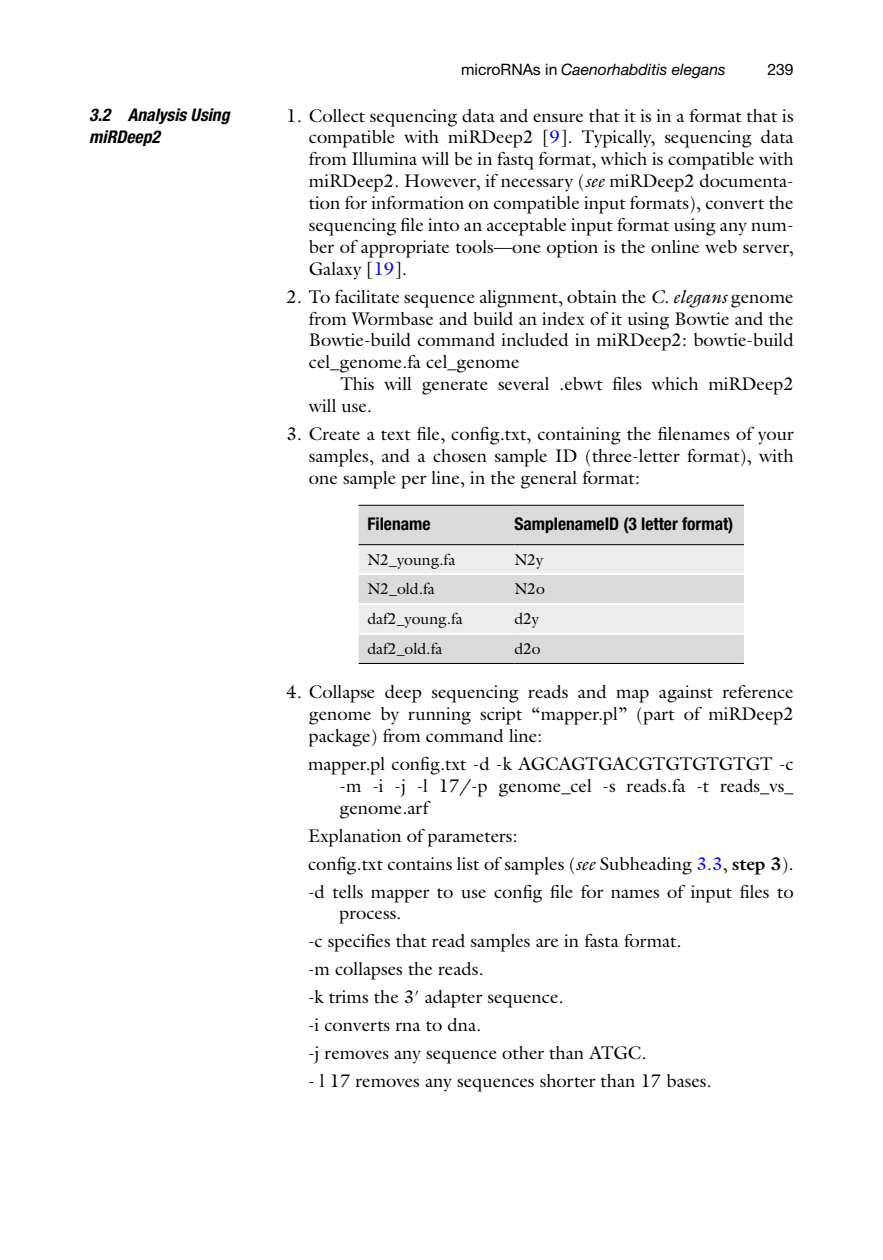
<style>
.page{position:relative;width:883px;height:1260px;background:#fff}
.page>*{position:absolute;margin:0;border:0;box-sizing:border-box;transform-origin:0 0}
.t1{font:18.38px/21.9px "Rwxclf Galliard";color:#000;text-align:justify}
.t2{font:700 condensed 17.5px "Stdctm Helvetica Neue";color:#000}
.t3{font:italic 700 condensed 17.5px/22.8px "Gtxtpv Helvetica Neue";color:#000}
.t4{font:15.75px "Rwxclf Galliard";color:#000}
.t5{font:italic 15.75px "Qsyxbq Helvetica Neue";color:#000}
.t6{font:15.75px "Gtghyk Helvetica Neue";color:#000}
.s1{font-family:"Gtghyk Helvetica Neue";font-style:normal}
.s2{color:#0000fa}
.s3{font-family:"Jnystr Galliard";font-style:italic}
.s4{font-family:"Pklhnw Galliard";font-weight:700}
.s5{font-family:"Qfhfyg STIX General"}
</style>
<div class="page">
<div style="left:359px;top:506px;width:385px;height:157px;background:#d9dada"></div>
<svg style="left:359px;top:545px;width:385px;height:88px;background:#e5e5e6"></svg>
<hr style="left:359px;top:505px;width:155px;height:1px;background:#000">
<hr style="left:359px;top:544px;width:155px;height:1px;background:#000">
<hr style="left:514px;top:505px;width:230px;height:1px;background:#000">
<hr style="left:514px;top:544px;width:230px;height:1px;background:#000">
<hr style="left:359px;top:573px;width:385px;height:2px;background:#fff">
<hr style="left:359px;top:603px;width:385px;height:2px;background:#fff">
<hr style="left:514px;top:633px;width:230px;height:2px;background:#fff">
<hr style="left:514px;top:663px;width:230px;height:1px;background:#000">
<hr style="left:359px;top:633px;width:155px;height:2px;background:#fff">
<hr style="left:359px;top:663px;width:155px;height:1px;background:#000">
<p class="t3" style="left:89px;top:105px;width:142px">3.2 Analysis Using miRDeep2</p>
<p class="t5" style="left:461px;top:64px;width:266px"><span class="s1">microRNAs in</span> Caenorhabditis elegans</p>
<p class="t6" style="left:767px;top:64px;width:28px">239</p>
<p class="t1" style="left:309px;top:106px;width:486px;text-indent:-22px">1. Collect sequencing data and ensure that it is in a format that is compatible with miRDeep2 [ <span class="s2">9</span>]. Typically, sequencing data from Illumina will be in fastq format, which is compatible with miRDeep2. However, if necessary ( <span class="s3">see</span> miRDeep2 documenta&shy;tion for information on compatible input formats), convert the sequencing file into an acceptable input format using any num&shy;ber of appropriate tools—one option is the online web server, Galaxy [ <span class="s2">19</span>].</p>
<p class="t1" style="left:309px;top:287px;width:486px;text-indent:-22px">2. To facilitate sequence alignment, obtain the <span class="s3">C. elegans</span> genome from Wormbase and build an index of it using Bowtie and the Bowtie-build command included in miRDeep2: bowtie-build cel_genome.fa cel_genome</p>
<p class="t1" style="left:309px;top:375px;width:486px;text-indent:32px">This will generate several .ebwt files which miRDeep2 will use.</p>
<p class="t1" style="left:309px;top:425px;width:486px;text-indent:-22px">3. Create a text file, config.txt, containing the filenames of your samples, and a chosen sample ID (three-letter format), with one sample per line, in the general format:</p>
<p class="t2" style="left:367px;top:518px;width:65px">Filename</p>
<p class="t2" style="left:514px;top:518px;width:221px">SamplenameID (3 letter format)</p>
<p class="t4" style="left:367px;top:553px;width:89px">N2_young.fa</p>
<p class="t4" style="left:514px;top:553px;width:30px">N2y</p>
<p class="t4" style="left:367px;top:583px;width:69px">N2_old.fa</p>
<p class="t4" style="left:514px;top:583px;width:32px">N2o</p>
<p class="t4" style="left:367px;top:613px;width:97px">daf2_young.fa</p>
<p class="t4" style="left:514px;top:613px;width:26px">d2y</p>
<p class="t4" style="left:367px;top:643px;width:76px">daf2_old.fa</p>
<p class="t4" style="left:514px;top:643px;width:28px">d2o</p>
<p class="t1" style="left:309px;top:683px;width:486px;text-indent:-22px">4. Collapse deep sequencing reads and map against reference genome by running script “mapper.pl” (part of miRDeep2 package) from command line:</p>
<p class="t1" style="left:340px;top:754px;width:456px;text-indent:-32px">mapper.pl config.txt -d -k AGCAGTGACGTGTGTGTGT -c -m -i -j -l 17/-p genome_cel -s reads.fa -t reads_vs_ genome.arf</p>
<p class="t1" style="left:308px;top:823px;width:487px;line-height:28px;text-align:left">Explanation of parameters:<br>config.txt contains list of samples ( <span class="s3">see</span> Subheading <span class="s2">3.3</span>, <span class="s4">step 3</span>). -d tells mapper to use config file for names of input files to</p>
<p class="t1" style="left:308px;top:901px;width:375px;line-height:28px;text-align:left;text-indent:32px">process.<br>-c specifies that read samples are in fasta format. -m collapses the reads.<br>-k trims the 3<span class="s5">′</span> adapter sequence.<br>-i converts rna to dna.<br>-j removes any sequence other than ATGC.</p>
<p class="t1" style="left:308px;top:1072px;width:405px">- l 17 removes any sequences shorter than 17 bases.</p>
</div>
